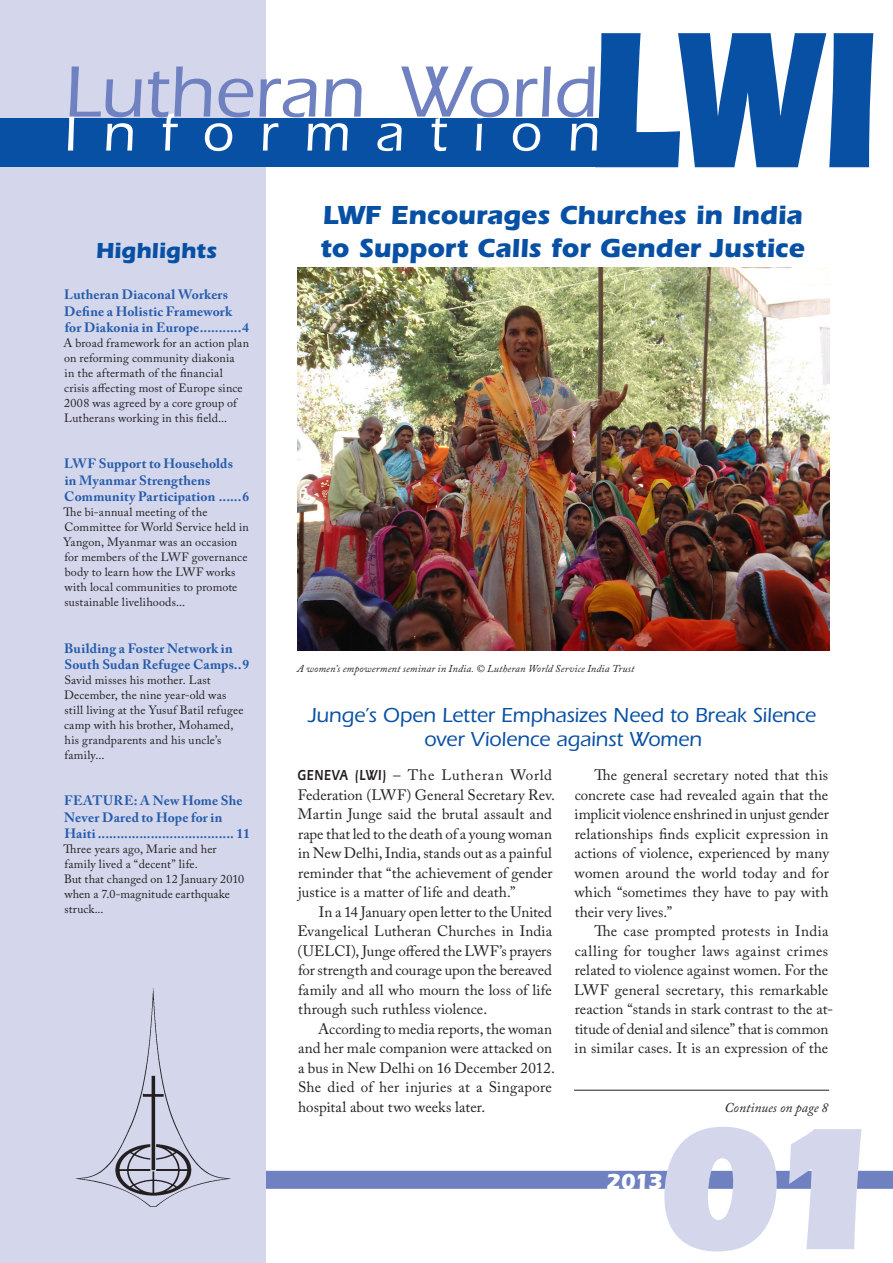
<style>
.page{position:relative;width:893px;height:1263px;background:#fff}
.page>*{position:absolute;margin:0;border:0;box-sizing:border-box;transform-origin:0 0}
.t1{font:900 201px "Itc Eras";color:#0850a3;scale:.73 1}
.t2{font:900 180px "Itc Eras";color:#d4d7ec}
.t3{font:500 75px "Itc Eras";color:#6f81c0}
.t4{font:500 54px "Itc Eras";letter-spacing:.47em;color:#fff}
.Heading_1_alt{font:700 27px/33px "Itc Eras";letter-spacing:-.005em;color:#0850a3}
.Highlights_title{font:700 22.5px "Itc Eras";letter-spacing:-.005em;color:#0850a3}
.t5{font:700 22.5px "Itc Eras";color:#fff}
.Heading_2_alt{font:500 21px/24px "Itc Eras";letter-spacing:-.005em;color:#0850a3;text-align:center}
.Normal_first_byline{font:15px/19.5px "Adobe Caslon Pro";letter-spacing:.01em;color:#231f20}
.Highlight_first{font:700 13.5px/16.5px "Adobe Caslon Pro";letter-spacing:.015em;color:#275caa}
.Follow{font:italic 13.5px "Adobe Caslon Pro";letter-spacing:.005em;color:#231f20}
.Highlight{font:12px/15px "Adobe Caslon Pro";letter-spacing:.015em;color:#231f20}
.Captions{font:italic 10.5px "Adobe Caslon Pro";letter-spacing:.015em;color:#231f20}
.s1{font-family:"Itc Eras";font-weight:600}
</style>
<div class="page">
<div style="left:64px;top:1171px;width:829px;height:18px;background:#6f81c0"></div>
<div style="left:0;top:0;width:265px;height:1263px;background:#d4d7ec"></div>
<img style="left:75px;top:987px;width:156px;height:220px">
<div style="left:0;top:118px;width:600px;height:49px;background:#0850a3"></div>
<hr style="left:574px;top:1090px;width:255px;height:1px;background:#231f20">
<img style="left:297px;top:268px;width:532px;height:383px">
<h1 class="t1" style="left:586px;top:-14px;width:402px">LWI</h1>
<h3 class="t3" style="left:64px;top:50px;width:536px">Lutheran World</h3>
<h3 class="t4" style="left:64px;top:103px;width:537px">Information</h3>
<p class="Highlights_title" style="left:96px;top:237px;width:123px">Highlights</p>
<p class="Highlight_first" style="left:64px;top:286px;width:186px">Lutheran Diaconal Workers<br>Define a Holistic Framework for Diakonia in Europe...........4</p>
<p class="Highlight" style="left:63px;top:335px;width:187px">A broad framework for an action plan on reforming community diakonia<br>in the aftermath of the financial crisis affecting most of Europe since 2008 was agreed by a core group of Lutherans working in this field...</p>
<p class="Highlight_first" style="left:64px;top:455px;width:187px">LWF Support to Households<br>in Myanmar Strengthens<br>Community Participation ......6</p>
<p class="Highlight" style="left:63px;top:505px;width:187px">The bi-annual meeting of the<br>Committee for World Service held in<br>Yangon, Myanmar was an occasion for members of the LWF governance body to learn how the LWF works with local communities to promote sustainable livelihoods...</p>
<p class="Highlight_first" style="left:64px;top:640px;width:187px">Building a Foster Network in<br>South Sudan Refugee Camps..9</p>
<p class="Highlight" style="left:64px;top:672px;width:181px">Savid misses his mother. Last<br>December, the nine year-old was still living at the Yusuf Batil refugee camp with his brother, Mohamed, his grandparents and his uncle’s family...</p>
<p class="Highlight_first" style="left:64px;top:792px;width:187px">FEATURE: A New Home She<br>Never Dared to Hope for in<br>Haiti .................................... 11</p>
<p class="Highlight" style="left:64px;top:842px;width:155px">Three years ago, Marie and her family lived a “decent” life.</p>
<p class="Highlight" style="left:64px;top:872px;width:181px">But that changed on 12 January 2010 when a 7.0-magnitude earthquake struck...</p>
<p class="Heading_1_alt" style="left:320px;top:199px;width:486px">LWF Encourages Churches in India to Support Calls for Gender Justice</p>
<p class="Captions" style="left:297px;top:662px;width:339px">A women’s empowerment seminar in India. © Lutheran World Service India Trust</p>
<p class="Heading_2_alt" style="left:308px;top:703px;width:509px">Junge’s Open Letter Emphasizes Need to Break Silence over Violence against Women</p>
<p class="Normal_first_byline" style="left:298px;top:765px;width:259px"><span class="s1">GENEVA (LWI)</span> – The Lutheran World Federation (LWF) General Secretary Rev.<br>Martin Junge said the brutal assault and rape that led to the death of a young woman in New Delhi, India, stands out as a painful reminder that “the achievement of gender justice is a matter of life and death.”</p>
<p class="Normal_first_byline" style="left:297px;top:902px;width:256px;text-align:justify;text-indent:21px">In a 14 January open letter to the United Evangelical Lutheran Churches in India (UELCI), Junge offered the LWF’s prayers for strength and courage upon the bereaved family and all who mourn the loss of life through such ruthless violence.</p>
<p class="Normal_first_byline" style="left:298px;top:1019px;width:259px;text-indent:20px">According to media reports, the woman and her male companion were attacked on a bus in New Delhi on 16 December 2012.<br>She died of her injuries at a Singapore hospital about two weeks later.</p>
<p class="Normal_first_byline" style="left:575px;top:765px;width:256px;text-align:justify;text-indent:20px">The general secretary noted that this concrete case had revealed again that the implicit violence enshrined in unjust gender relationships finds explicit expression in actions of violence, experienced by many women around the world today and for which “sometimes they have to pay with their very lives.”</p>
<p class="Normal_first_byline" style="left:574px;top:921px;width:261px;text-indent:20px">The case prompted protests in India calling for tougher laws against crimes related to violence against women. For the LWF general secretary, this remarkable reaction “stands in stark contrast to the at&shy;titude of denial and silence” that is common in similar cases. It is an expression of the</p>
<p class="Follow" style="left:724px;top:1099px;width:105px">Continues on page 8</p>
<h2 class="t2" style="left:652px;top:1087px;width:244px">01</h2>
<h3 class="t5" style="left:606px;top:1169px;width:58px">2013</h3>
</div>
